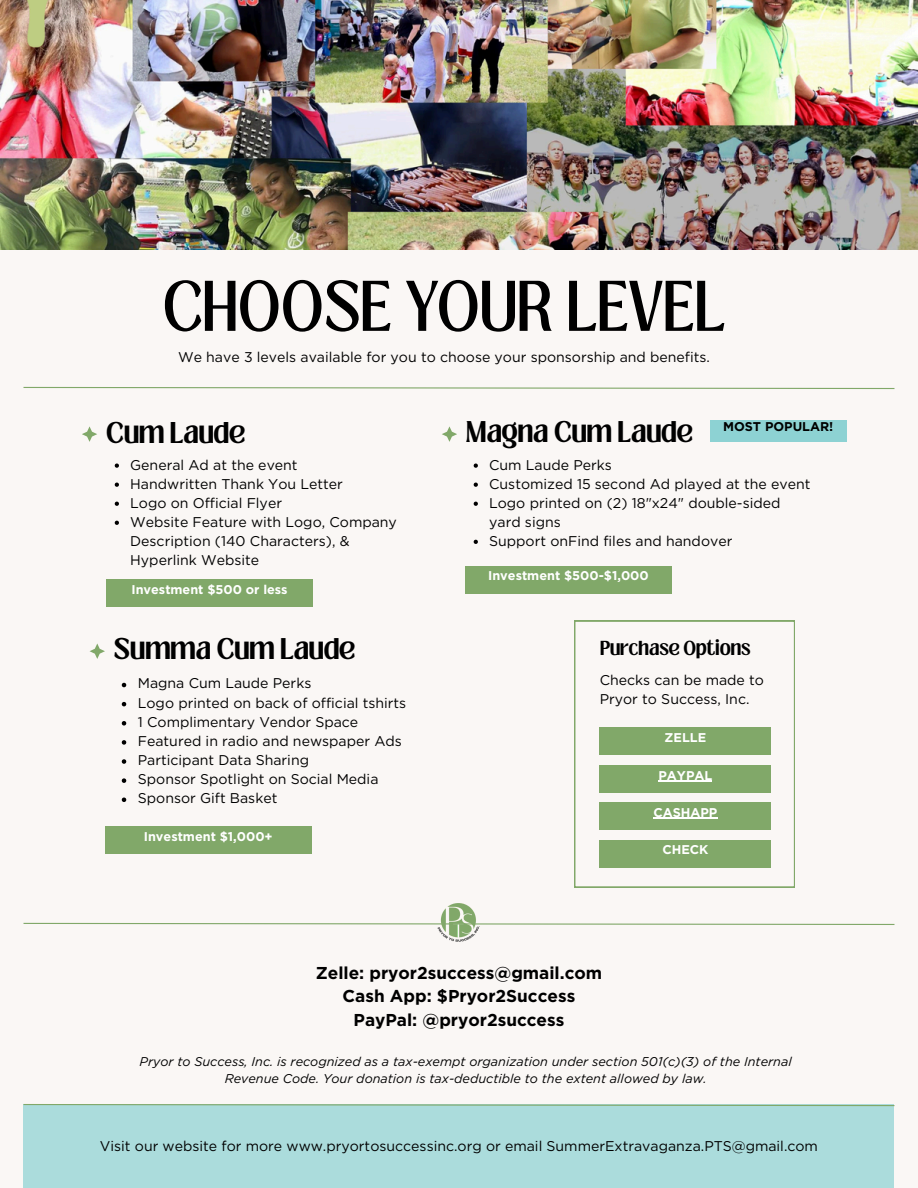
<style>
.page{position:relative;width:918px;height:1188px;background:#faf7f5}
.page>*{position:absolute;margin:0;border:0;box-sizing:border-box;transform-origin:0 0}
.t1{font:54.9px "Loubag";color:#000}
.t2{font:700 22.95px "Loubag";color:#000}
.t3{font:700 17.25px/23.7px "Gotham";color:#000;text-align:center}
.t4{font:700 15.45px "Loubag";color:#000}
.t5{font:14.1px/19px "Gotham";color:#000}
.t6{font:italic 12.75px/17px "Gotham";color:#000;text-align:center}
.t7{font:700 12.75px "Gotham";color:#fff}
.t8{font:700 12.75px "Gotham";color:#000}
</style>
<div class="page">
<svg style="left:23px;top:386px;width:872px;height:4px"></svg>
<div style="left:24px;top:1104px;width:870px;height:84px;background:#abdcdc"></div>
<svg style="left:23px;top:1104px;width:872px;height:3px"></svg>
<svg style="left:23px;top:922px;width:872px;height:3px"></svg>
<svg style="left:82px;top:426px;width:15px;height:16px"></svg>
<svg style="left:90px;top:643px;width:15px;height:16px"></svg>
<svg style="left:442px;top:426px;width:15px;height:16px"></svg>
<div style="left:105px;top:826px;width:207px;height:28px;background:#81a869"></div>
<div style="left:710px;top:420px;width:136px;height:21px;background:#8dd2d3"></div>
<div style="left:106px;top:579px;width:207px;height:27px;background:#81a869"></div>
<div style="left:465px;top:566px;width:207px;height:27px;background:#81a869"></div>
<svg style="left:574px;top:621px;width:221px;height:266px"></svg>
<div style="left:600px;top:728px;width:171px;height:27px;background:#81a869"></div>
<div style="left:600px;top:765px;width:171px;height:28px;background:#81a869"></div>
<hr style="left:659px;top:781px;width:53px;height:1px;background:#fff">
<div style="left:600px;top:802px;width:171px;height:28px;background:#81a869"></div>
<hr style="left:653px;top:818px;width:64px;height:1px;background:#fff">
<div style="left:600px;top:840px;width:171px;height:27px;background:#81a869"></div>
<img style="left:0;top:0;width:918px;height:249px">
<svg style="left:115px;top:464px;width:4px;height:4px"></svg>
<svg style="left:115px;top:483px;width:4px;height:4px"></svg>
<svg style="left:115px;top:502px;width:4px;height:4px"></svg>
<svg style="left:115px;top:521px;width:4px;height:4px"></svg>
<svg style="left:122px;top:683px;width:4px;height:4px"></svg>
<svg style="left:122px;top:702px;width:4px;height:4px"></svg>
<svg style="left:122px;top:721px;width:4px;height:5px"></svg>
<svg style="left:122px;top:740px;width:4px;height:5px"></svg>
<svg style="left:122px;top:759px;width:4px;height:5px"></svg>
<svg style="left:122px;top:778px;width:4px;height:5px"></svg>
<svg style="left:122px;top:798px;width:4px;height:4px"></svg>
<svg style="left:474px;top:464px;width:4px;height:4px"></svg>
<svg style="left:474px;top:483px;width:4px;height:4px"></svg>
<svg style="left:474px;top:502px;width:4px;height:4px"></svg>
<svg style="left:474px;top:540px;width:4px;height:4px"></svg>
<img style="left:430px;top:903px;width:58px;height:39px">
<h2 class="t1" style="left:163px;top:262px;width:565px">CHOOSE YOUR LEVEL</h2>
<h5 class="t5" style="left:178px;top:347px;width:533px">We have 3 levels available for you to choose your sponsorship and benefits.</h5>
<h5 class="t2" style="left:106px;top:414px;width:140px">Cum Laude</h5>
<p class="t2" style="left:465px;top:413px;width:229px">Magna Cum Laude</p>
<h1 class="t8" style="left:723px;top:419px;width:112px">MOST POPULAR!</h1>
<p class="t5" style="left:130px;top:455px;width:169px">General Ad at the event</p>
<p class="t5" style="left:130px;top:474px;width:214px">Handwritten Thank You Letter</p>
<h2 class="t5" style="left:130px;top:493px;width:153px">Logo on Official Flyer</h2>
<p class="t5" style="left:130px;top:512px;width:268px">Website Feature with Logo, Company<br>Description (140 Characters), &amp;<br>Hyperlink Website</p>
<h4 class="t7" style="left:131px;top:581px;width:158px">Investment $500 or less</h4>
<h4 class="t5" style="left:489px;top:455px;width:124px">Cum Laude Perks</h4>
<h5 class="t5" style="left:489px;top:474px;width:323px">Customized 15 second Ad played at the event</h5>
<h5 class="t5" style="left:489px;top:493px;width:293px">Logo printed on (2) 18"x24" double-sided yard signs</h5>
<h5 class="t5" style="left:489px;top:531px;width:245px">Support onFind files and handover</h5>
<h2 class="t7" style="left:488px;top:568px;width:162px">Investment $500-$1,000</h2>
<p class="t2" style="left:114px;top:630px;width:243px">Summa Cum Laude</p>
<p class="t4" style="left:600px;top:635px;width:153px">Purchase Options</p>
<p class="t5" style="left:138px;top:674px;width:175px">Magna Cum Laude Perks</p>
<p class="t5" style="left:138px;top:693px;width:270px">Logo printed on back of official tshirts</p>
<p class="t5" style="left:138px;top:712px;width:222px">1 Complimentary Vendor Space</p>
<p class="t5" style="left:138px;top:731px;width:265px">Featured in radio and newspaper Ads</p>
<p class="t5" style="left:138px;top:750px;width:173px">Participant Data Sharing</p>
<p class="t5" style="left:138px;top:769px;width:242px">Sponsor Spotlight on Social Media</p>
<p class="t5" style="left:138px;top:789px;width:141px">Sponsor Gift Basket</p>
<p class="t7" style="left:144px;top:828px;width:130px">Investment $1,000+</p>
<h3 class="t5" style="left:600px;top:671px;width:166px">Checks can be made to<br>Pryor to Success, Inc.</h3>
<p class="t7" style="left:665px;top:730px;width:43px">ZELLE</p>
<p class="t7" style="left:659px;top:767px;width:55px">PAYPAL</p>
<p class="t7" style="left:653px;top:804px;width:66px">CASHAPP</p>
<p class="t7" style="left:662px;top:842px;width:48px">CHECK</p>
<h4 class="t3" style="left:316px;top:960px;width:288px">Zelle: pryor2success@gmail.com<br>Cash App: $Pryor2Success<br>PayPal: @pryor2success</h4>
<h3 class="t6" style="left:140px;top:1053px;width:654px">Pryor to Success, Inc. is recognized as a tax-exempt organization under section 501(c)(3) of the Internal<br>Revenue Code. Your donation is tax-deductible to the extent allowed by law.</h3>
<p class="t5" style="left:100px;top:1136px;width:720px">Visit our website for more www.pryortosuccessinc.org or email SummerExtravaganza.PTS@gmail.com</p>
</div>
